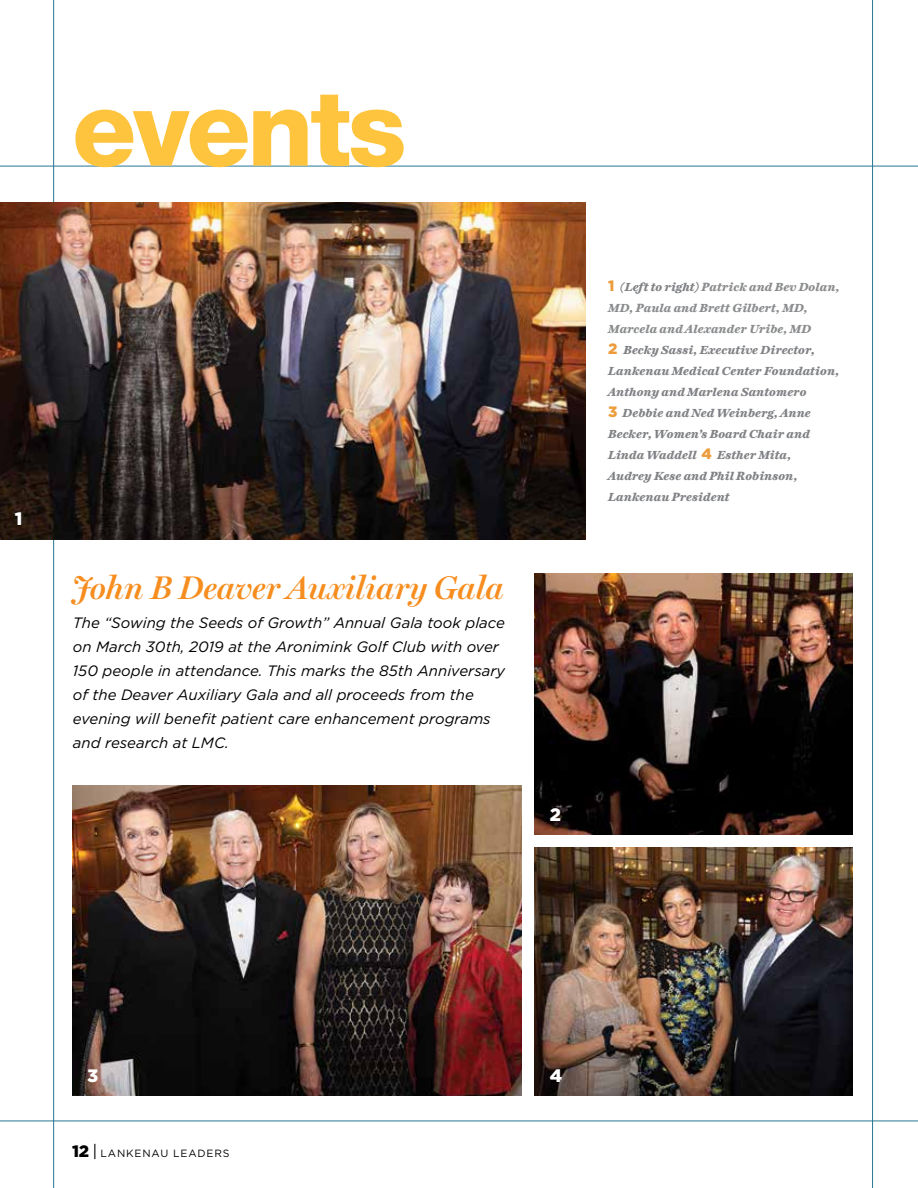
<style>
.page{position:relative;width:918px;height:1188px;background:#fff}
.page>*{position:absolute;margin:0;border:0;box-sizing:border-box;transform-origin:0 0}
.t1{font:800 105px "Helvetica Neue";letter-spacing:-.03em;color:#ffc43e}
.t2{font:italic 600 33px "Miller Display";color:#f78d1e}
.t3{font:900 18px "Gotham";color:#fff}
.t4{font:italic 15px/24px "Gotham";color:#000}
.t5{font:italic 700 12px/21px "Miller Daily One";letter-spacing:.02em;color:#808285}
.t6{font:10.5px "Gotham";letter-spacing:.08em;color:#000}
.s1{font-family:"Gotham";font-weight:900;font-style:normal;font-size:15px;color:#ec9c3a}
.s2{color:#8a8c8e}
.s3{font-weight:900;font-size:16.5px}
.s4{font-size:16.5px}
</style>
<div class="page">
<hr style="left:0;top:166px;width:918px;height:1px;background:#297793">
<hr style="left:53px;top:0;width:1px;height:1188px;background:#297793">
<hr style="left:0;top:1120px;width:918px;height:1px;background:#297793">
<hr style="left:872px;top:0;width:1px;height:1188px;background:#297793">
<img style="left:535px;top:574px;width:318px;height:261px">
<img style="left:0;top:203px;width:586px;height:337px">
<img style="left:535px;top:848px;width:318px;height:248px">
<img style="left:73px;top:786px;width:449px;height:310px">
<h3 class="t3" style="left:15px;top:508px;width:9px">1</h3>
<h1 class="t1" style="left:72px;top:66px;width:336px">events</h1>
<h2 class="t2" style="left:73px;top:568px;width:432px">John B Deaver Auxiliary Gala</h2>
<p class="t4" style="left:73px;top:611px;width:434px">The “Sowing the Seeds of Growth” Annual Gala took place on March 30th, 2019 at the Aronimink Golf Club with over 150 people in attendance. This marks the 85th Anniversary of the Deaver Auxiliary Gala and all proceeds from the evening will benefit patient care enhancement programs and research at LMC.</p>
<h3 class="t3" style="left:550px;top:804px;width:13px">2</h3>
<p class="t5" style="left:608px;top:277px;width:233px"><span class="s1">1</span> (Left to right) <span class="s2">Patrick and Bev Dolan,<br>MD, Paula and Brett Gilbert, MD,<br>Marcela and Alexander Uribe, MD<br></span><span class="s1">2</span> Becky Sassi, Executive Director,<br>Lankenau Medical Center Foundation,<br>Anthony and Marlena Santomero<br><span class="s1">3</span> Debbie and Ned Weinberg, Anne<br>Becker, Women’s Board Chair and<br>Linda Waddell <span class="s1">4</span> Esther Mita,<br>Audrey Kese and Phil Robinson,<br>Lankenau President</p>
<h3 class="t3" style="left:87px;top:1066px;width:13px">3</h3>
<p class="t6" style="left:72px;top:1147px;width:159px"><span class="s3">12</span> <span class="s4">|</span> LANKENAU LEADERS</p>
<h3 class="t3" style="left:550px;top:1066px;width:14px">4</h3>
</div>
